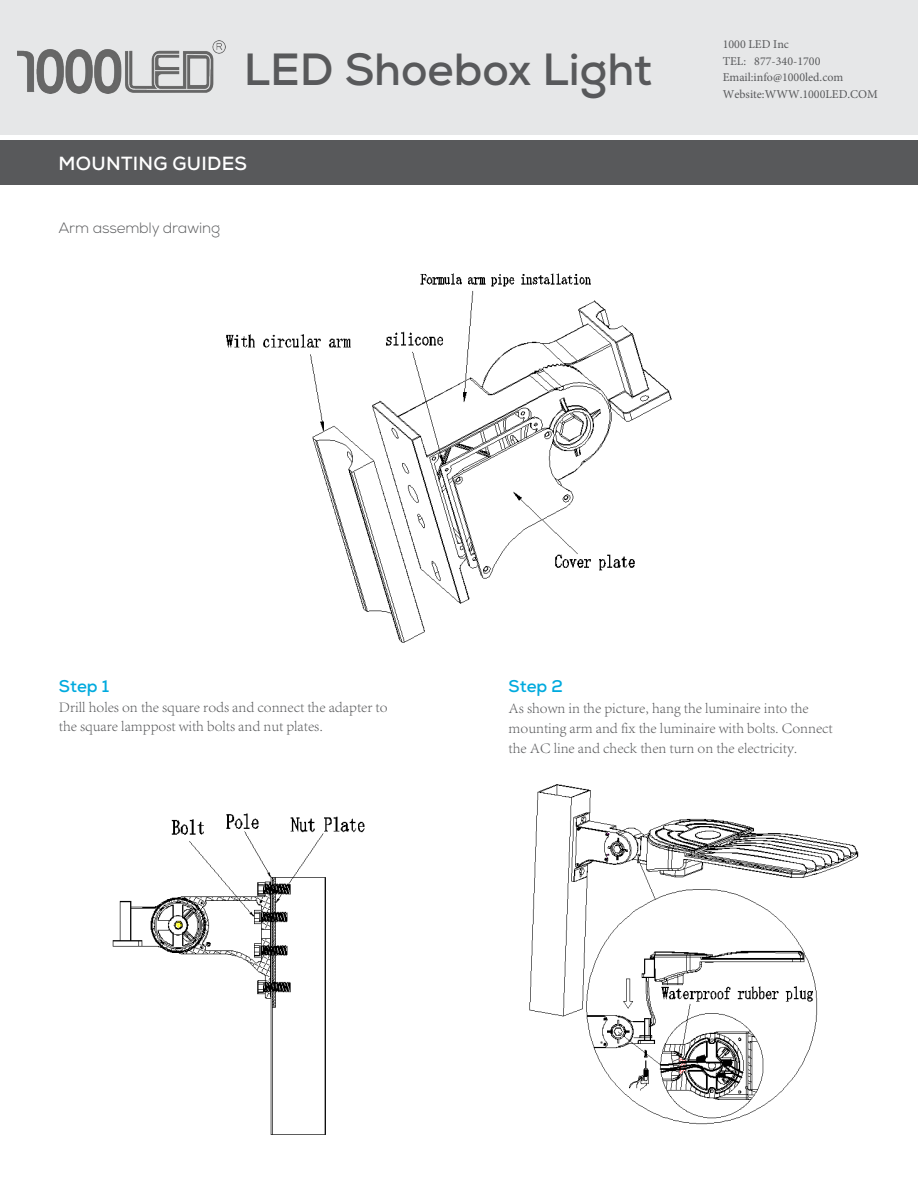
<style>
.page{position:relative;width:918px;height:1188px;background:#fff}
.page>*{position:absolute;margin:0;border:0;box-sizing:border-box;transform-origin:0 0}
.t1{font:700 45px "Nexa";color:#58595b}
.t2{font:700 19.05px "Nexa";letter-spacing:.015em;color:#fff}
.t3{font:700 16.95px "Nexa";color:#00aade}
.t4{font:300 15px/20.1px "Adobe Song Std";color:#58595b}
.t5{font:300 15px "Nexa";letter-spacing:-.01em;color:#58595b}
.t6{font:12px/16.5px "Minion Pro";color:#58595b}
</style>
<div class="page">
<div style="left:0;top:141px;width:918px;height:44px;background:#58595b"></div>
<div style="left:0;top:0;width:918px;height:135px;background:#e6e7e8"></div>
<img style="left:112px;top:813px;width:253px;height:322px">
<img style="left:226px;top:273px;width:446px;height:370px">
<img style="left:529px;top:784px;width:330px;height:341px">
<img style="left:18px;top:41px;width:207px;height:53px">
<h1 class="t1" style="left:244px;top:41px;width:410px">LED Shoebox Light</h1>
<p class="t2" style="left:59px;top:151px;width:190px">MOUNTING GUIDES</p>
<p class="t5" style="left:58px;top:219px;width:163px">Arm assembly drawing</p>
<p class="t6" style="left:723px;top:36px;width:157px">1000 LED Inc<br>TEL: 877-340-1700<br>Email:info@1000led.com<br>Website:WWW.1000LED.COM</p>
<p class="t3" style="left:59px;top:675px;width:52px">Step 1</p>
<p class="t4" style="left:59px;top:697px;width:330px;line-height:19.2px">Drill holes on the square rods and connect the adapter to the square lamppost with bolts and nut plates.</p>
<p class="t3" style="left:509px;top:675px;width:56px">Step 2</p>
<p class="t4" style="left:509px;top:698px;width:326px">As shown in the picture, hang the luminaire into the mounting arm and fix the luminaire with bolts. Connect the AC line and check then turn on the electricity.</p>
</div>
